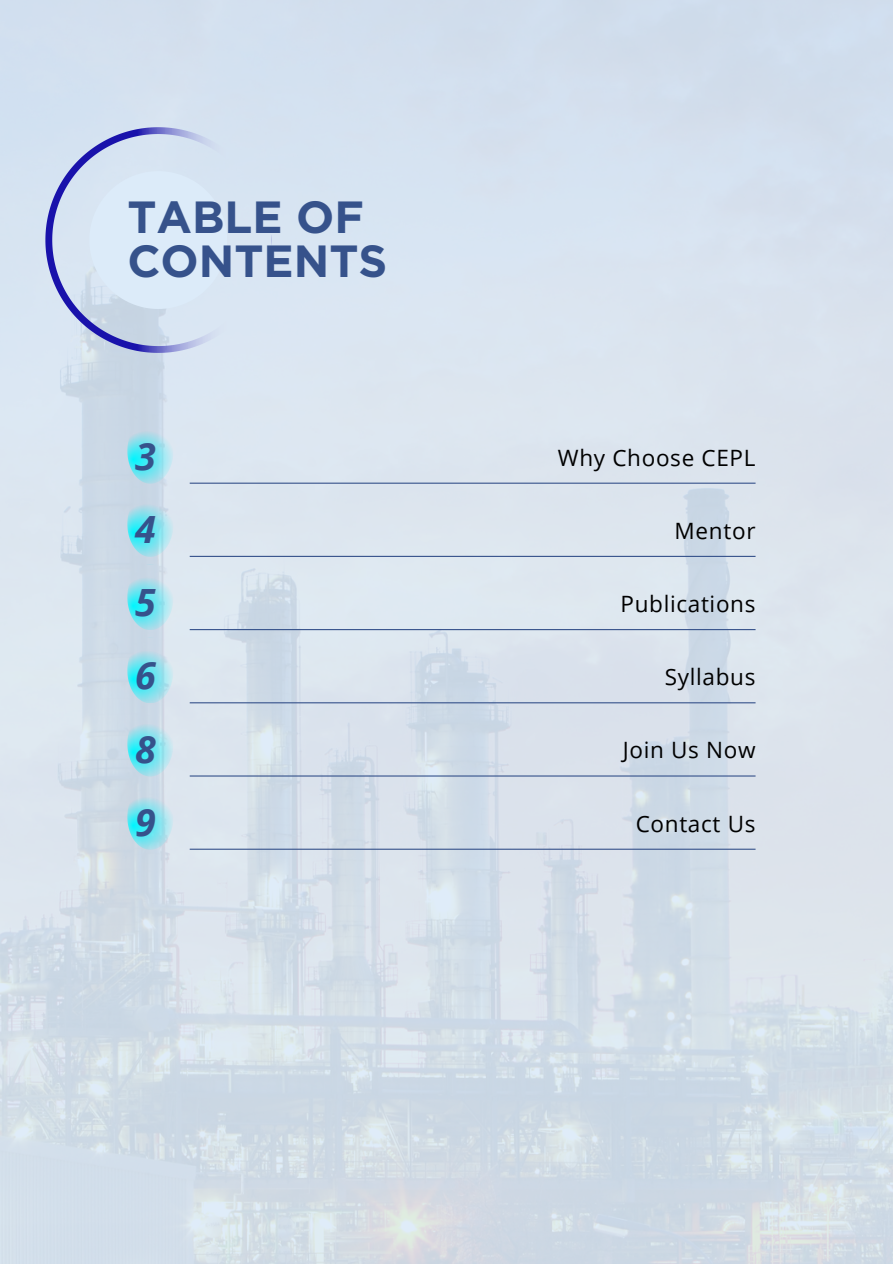
<style>
.page{position:relative;width:893px;height:1264px;background:#fff}
.page>*{position:absolute;margin:0;border:0;box-sizing:border-box;transform-origin:0 0}
.t1{font:700 45px/43.8px "Gotham";color:#36528b}
.t2{font:italic 700 37.5px "Open Sans";color:#36528b}
.t3{font:22.5px "Open Sans";letter-spacing:.03em;color:#000}
</style>
<div class="page">
<img style="left:0;top:0;width:892px;height:1263px">
<svg style="left:45px;top:127px;width:226px;height:226px;background:#c7d3eb"></svg>
<div style="left:89px;top:171px;width:138px;height:137px;background:#dcebf9"></div>
<svg style="left:127px;top:418px;width:46px;height:65px;background:#9ae0ed"></svg>
<svg style="left:127px;top:491px;width:46px;height:65px;background:#9ae1ed"></svg>
<svg style="left:127px;top:564px;width:46px;height:65px;background:#9be1ed"></svg>
<svg style="left:127px;top:637px;width:46px;height:66px;background:#9ce1ec"></svg>
<svg style="left:127px;top:711px;width:46px;height:65px;background:#9ce1ed"></svg>
<svg style="left:127px;top:784px;width:46px;height:65px;background:#9ce1ec"></svg>
<hr style="left:190px;top:482px;width:565px;height:2px;background:#36528b">
<hr style="left:190px;top:556px;width:565px;height:1px;background:#36528b">
<hr style="left:190px;top:629px;width:565px;height:1px;background:#36528b">
<hr style="left:190px;top:702px;width:565px;height:1px;background:#36528b">
<hr style="left:190px;top:775px;width:565px;height:1px;background:#36528b">
<hr style="left:190px;top:848px;width:565px;height:1px;background:#36528b">
<p class="t1" style="left:127px;top:195px;width:261px">TABLE OF<br>CONTENTS</p>
<p class="t2" style="left:135px;top:429px;width:22px">3</p>
<h1 class="t2" style="left:135px;top:503px;width:22px">4</h1>
<p class="t2" style="left:135px;top:576px;width:22px">5</p>
<p class="t2" style="left:135px;top:649px;width:22px">6</p>
<p class="t2" style="left:135px;top:722px;width:22px">8</p>
<p class="t2" style="left:135px;top:795px;width:22px">9</p>
<p class="t3" style="left:557px;top:441px;width:199px">Why Choose CEPL</p>
<p class="t3" style="left:674px;top:514px;width:82px">Mentor</p>
<p class="t3" style="left:620px;top:588px;width:136px">Publications</p>
<p class="t3" style="left:664px;top:661px;width:92px">Syllabus</p>
<p class="t3" style="left:622px;top:734px;width:134px">Join Us Now</p>
<p class="t3" style="left:635px;top:807px;width:121px">Contact Us</p>
</div>
